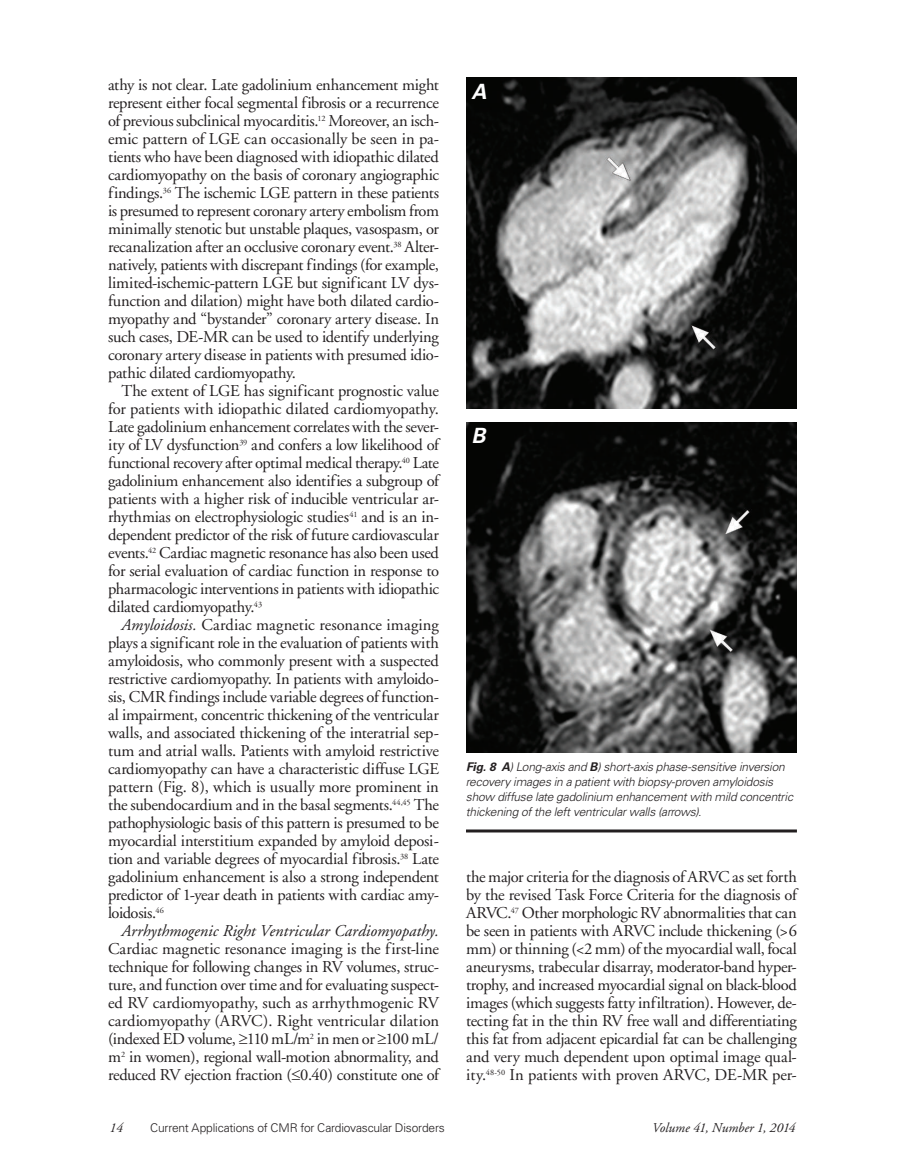
<style>
.page{position:relative;width:905px;height:1175px;background:#fff}
.page>*{position:absolute;margin:0;border:0;box-sizing:border-box;transform-origin:0 0}
.t1{font:italic 700 21px "Univers LT";color:#fff}
.t2{font:16.5px/18px "Adobe Garamond";letter-spacing:-.015em;color:#231f20;text-align:justify}
.t3{font:italic 16.5px "Adobe Garamond";color:#231f20}
.t4{font:italic 13.5px "Adobe Garamond";color:#231f20}
.t5{font:italic 300 12px/15px "Univers LT";letter-spacing:-.015em;color:#231f20}
.t6{font:300 12px "Univers LT";letter-spacing:-.015em;color:#231f20}
.s1{font-style:italic}
.s2{font-weight:700}
</style>
<div class="page">
<img style="left:466px;top:78px;width:331px;height:330px">
<img style="left:466px;top:422px;width:331px;height:331px">
<hr style="left:466px;top:829px;width:331px;height:3px;background:#231f20">
<p class="t2" style="left:108px;top:76px;width:332px">athy is not clear. Late gadolinium enhancement might represent either focal segmental fibrosis or a recurrence of previous subclinical myocarditis.<sup>12</sup> Moreover, an isch&shy;emic pattern of LGE can occasionally be seen in pa&shy;tients who have been diagnosed with idiopathic dilated cardiomyopathy on the basis of coronary angiographic findings.<sup>36</sup> The ischemic LGE pattern in these patients is presumed to represent coronary artery embolism from minimally stenotic but unstable plaques, vasospasm, or recanalization after an occlusive coronary event.<sup>38</sup> Alter&shy;natively, patients with discrepant findings (for example, limited-ischemic-pattern LGE but significant LV dys&shy;function and dilation) might have both dilated cardio&shy;myopathy and “bystander” coronary artery disease. In such cases, DE-MR can be used to identify underlying coronary artery disease in patients with presumed idio&shy;pathic dilated cardiomyopathy.</p>
<p class="t2" style="left:108px;top:382px;width:332px;text-indent:14px">The extent of LGE has significant prognostic value for patients with idiopathic dilated cardiomyopathy.<br>Late gadolinium enhancement correlates with the sever&shy;ity of LV dysfunction<sup>39</sup> and confers a low likelihood of functional recovery after optimal medical therapy.<sup>40</sup> Late gadolinium enhancement also identifies a subgroup of patients with a higher risk of inducible ventricular ar&shy;rhythmias on electrophysiologic studies<sup>41</sup> and is an in&shy;dependent predictor of the risk of future cardiovascular events.<sup>42</sup> Cardiac magnetic resonance has also been used for serial evaluation of cardiac function in response to pharmacologic interventions in patients with idiopathic dilated cardiomyopathy.<sup>43</sup></p>
<p class="t2" style="left:108px;top:616px;width:332px;text-indent:14px"><span class="s1">Amyloidosis.</span> Cardiac magnetic resonance imaging plays a significant role in the evaluation of patients with amyloidosis, who commonly present with a suspected restrictive cardiomyopathy. In patients with amyloido&shy;sis, CMR findings include variable degrees of function&shy;al impairment, concentric thickening of the ventricular walls, and associated thickening of the interatrial sep&shy;tum and atrial walls. Patients with amyloid restrictive cardiomyopathy can have a characteristic diffuse LGE pattern (Fig. 8), which is usually more prominent in the subendocardium and in the basal segments.<sup>44,45</sup> The pathophysiologic basis of this pattern is presumed to be myocardial interstitium expanded by amyloid deposi&shy;tion and variable degrees of myocardial fibrosis.<sup>38</sup> Late gadolinium enhancement is also a strong independent predictor of 1-year death in patients with cardiac amy&shy;loidosis.<sup>46</sup></p>
<p class="t3" style="left:121px;top:922px;width:319px">Arrhythmogenic Right Ventricular Cardiomyopathy.</p>
<p class="t2" style="left:108px;top:940px;width:332px">Cardiac magnetic resonance imaging is the first-line technique for following changes in RV volumes, struc&shy;ture, and function over time and for evaluating suspect&shy;ed RV cardiomyopathy, such as arrhythmogenic RV cardiomyopathy (ARVC). Right ventricular dilation (indexed ED volume, ≥110 mL/m<sup>2</sup> in men or ≥100 mL/ m<sup>2</sup> in women), regional wall-motion abnormality, and reduced RV ejection fraction (≤0.40) constitute one of</p>
<p class="t1" style="left:471px;top:79px;width:17px">A</p>
<p class="t1" style="left:471px;top:423px;width:16px">B</p>
<p class="t5" style="left:466px;top:759px;width:328px"><span class="s2">Fig. 8 A</span>) Long-axis and <span class="s2">B</span>) short-axis phase-sensitive inversion recovery images in a patient with biopsy-proven amyloidosis show diffuse late gadolinium enhancement with mild concentric thickening of the left ventricular walls (arrows).</p>
<p class="t2" style="left:466px;top:868px;width:332px">the major criteria for the diagnosis of ARVC as set forth by the revised Task Force Criteria for the diagnosis of ARVC.<sup>47</sup> Other morphologic RV abnormalities that can be seen in patients with ARVC include thickening (&gt;6 mm) or thinning (&lt;2 mm) of the myocardial wall, focal aneurysms, trabecular disarray, moderator-band hyper&shy;trophy, and increased myocardial signal on black-blood images (which suggests fatty infiltration). However, de&shy;tecting fat in the thin RV free wall and differentiating this fat from adjacent epicardial fat can be challenging and very much dependent upon optimal image qual&shy;ity.<sup>48-50</sup> In patients with proven ARVC, DE-MR per-</p>
<p class="t4" style="left:110px;top:1120px;width:15px">14</p>
<p class="t6" style="left:150px;top:1120px;width:296px">Current Applications of CMR for Cardiovascular Disorders</p>
<p class="t4" style="left:652px;top:1120px;width:145px">Volume 41, Number 1, 2014</p>
</div>
